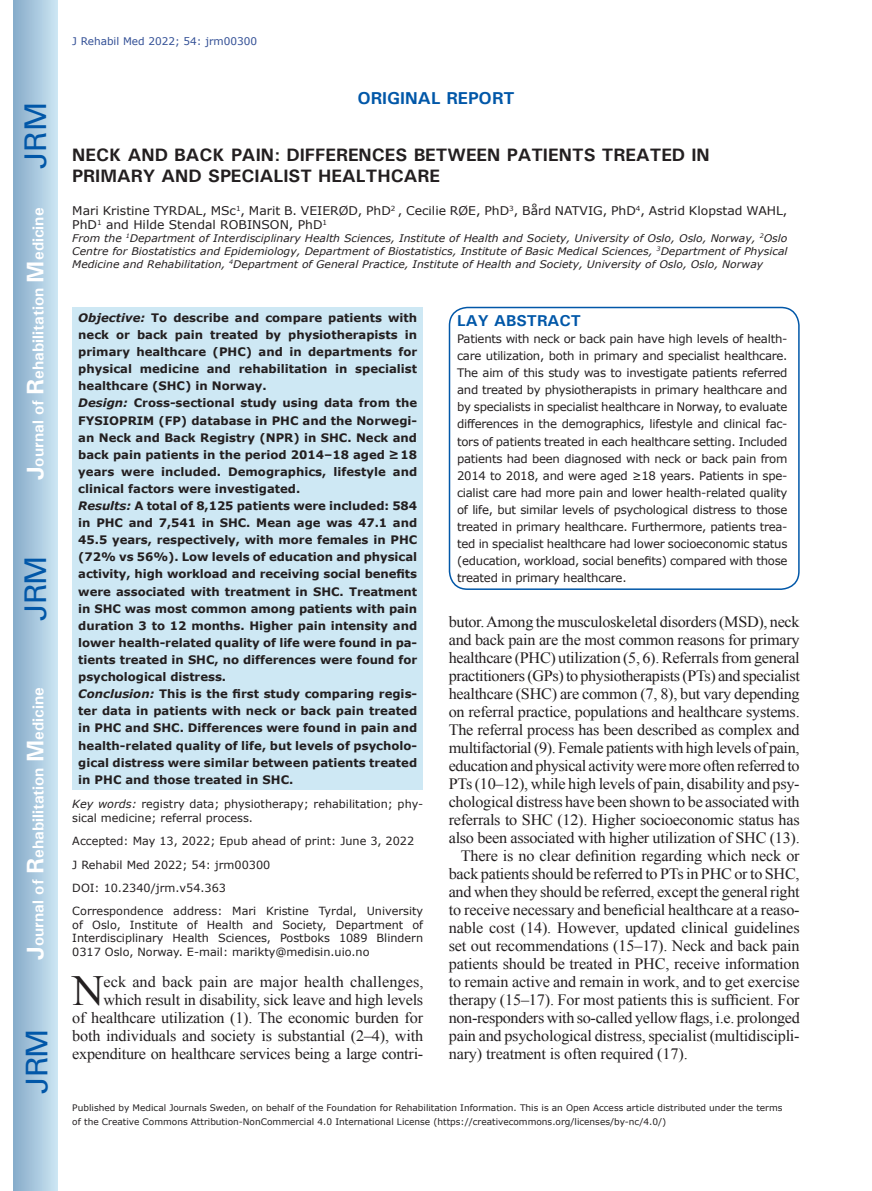
<style>
.page{position:relative;width:872px;height:1191px;background:#fff}
.page>*{position:absolute;margin:0;border:0;box-sizing:border-box;transform-origin:0 0}
.Drop_cap_text{font:42.9px "Times New Roman";color:#231f20}
.t1{font:30px "Univers";letter-spacing:-.03em;color:#0157a8}
.Aticle_tittle{font:700 18px/21.6px "Univers";color:#231f20}
.t2{font:700 17.25px "Univers";color:#0157a8}
.Drop_cap_text-2{font:15.75px/18px "Times New Roman";letter-spacing:-.015em;color:#231f20;text-align:justify}
.Txi{font:15.75px/18px "Times New Roman";letter-spacing:-.01em;color:#231f20;text-align:justify}
.t3{font:700 15.75px "Univers";color:#fff}
.Rubrik_2{font:700 15.75px "Univers";color:#0157a8}
.Author{font:12px/14.4px "Verdana";color:#231f20}
.Abstract{font:700 11.7px/17.1px "Verdana";color:#231f20;text-align:justify}
.Abstract-2{font:11.7px/17.1px "Verdana";letter-spacing:-.025em;color:#231f20;text-align:justify}
.Accept_Epub{font:11.25px/13.5px "Verdana";color:#231f20;text-align:justify}
.Keywords{font:11.25px/13.5px "Verdana";color:#231f20}
.Ref_sid{font:11.25px "Verdana";color:#231f20}
.Adress{font:italic 10.5px/12.8px "Verdana";color:#231f20;text-align:justify}
.t4{font:10.5px "Verdana";color:#324f95}
.t5{font:9px/13.5px "Verdana";color:#231f20}
.s1{font-size:24px}
.s2{font-style:italic}
</style>
<div class="page">
<div style="left:14px;top:0;width:43px;height:1191px;background:linear-gradient(to right,#88acca,#cbe5f2)"></div>
<div style="left:72px;top:307px;width:351px;height:483px;background:#cee8f4"></div>
<div style="left:449px;top:307px;width:350px;height:283px;border:2px solid #0157a8;border-radius:18px"></div>
<h2 class="t1" style="left:18px;top:169px;width:68px;rotate:-90deg">JRM</h2>
<h3 class="t3" style="left:28px;top:480px;width:274px;rotate:-90deg"><span class="s1">J</span>ournal of <span class="s1">R</span>ehabilitation <span class="s1">M</span>edicine</h3>
<h2 class="t1" style="left:18px;top:620px;width:67px;rotate:-90deg">JRM</h2>
<h3 class="t3" style="left:28px;top:959px;width:274px;rotate:-90deg"><span class="s1">J</span>ournal of <span class="s1">R</span>ehabilitation <span class="s1">M</span>edicine</h3>
<h2 class="t1" style="left:19px;top:1093px;width:67px;rotate:-90deg">JRM</h2>
<p class="t4" style="left:72px;top:35px;width:186px">J Rehabil Med 2022; 54: jrm00300</p>
<h3 class="t2" style="left:357px;top:87px;width:159px">ORIGINAL REPORT</h3>
<p class="Aticle_tittle" style="left:72px;top:143px;width:639px">NECK AND BACK PAIN: DIFFERENCES BETWEEN PATIENTS TREATED IN<br>PRIMARY AND SPECIALIST HEALTHCARE</p>
<p class="Author" style="left:72px;top:203px;width:716px">Mari Kristine TYRDAL, MSc<sup>1</sup>, Marit B. VEIERØD, PhD<sup>2</sup> , Cecilie RØE, PhD<sup>3</sup>, Bård NATVIG, PhD<sup>4</sup>, Astrid Klopstad WAHL,<br>PhD<sup>1</sup> and Hilde Stendal ROBINSON, PhD<sup>1</sup></p>
<p class="Adress" style="left:72px;top:232px;width:716px">From the <sup>1</sup>Department of Interdisciplinary Health Sciences, Institute of Health and Society, University of Oslo, Oslo, Norway, <sup>2</sup>Oslo Centre for Biostatistics and Epidemiology, Department of Biostatistics, Institute of Basic Medical Sciences, <sup>3</sup>Department of Physical Medicine and Rehabilitation, <sup>4</sup>Department of General Practice, Institute of Health and Society, University of Oslo, Oslo, Norway</p>
<p class="Abstract" style="left:78px;top:309px;width:340px"><span class="s2">Objective:</span> To describe and compare patients with neck or back pain treated by physiotherapists in primary healthcare (PHC) and in departments for physical medicine and rehabilitation in specialist healthcare (SHC) in Norway.</p>
<p class="Abstract" style="left:78px;top:395px;width:340px"><span class="s2">Design:</span> Cross-sectional study using data from the FYSIOPRIM (FP) database in PHC and the Norwegi&shy;an Neck and Back Registry (NPR) in SHC. Neck and back pain patients in the period 2014–18 aged ≥18 years were included. Demographics, lifestyle and clinical factors were investigated.</p>
<p class="Abstract" style="left:78px;top:497px;width:340px"><span class="s2">Results:</span> A total of 8,125 patients were included: 584 in PHC and 7,541 in SHC. Mean age was 47.1 and 45.5 years, respectively, with more females in PHC (72% vs 56%). Low levels of education and physical activity, high workload and receiving social benefits were associated with treatment in SHC. Treatment in SHC was most common among patients with pain duration 3 to 12 months. Higher pain intensity and lower health-related quality of life were found in pa&shy;tients treated in SHC, no differences were found for psychological distress.</p>
<p class="Abstract" style="left:78px;top:685px;width:340px"><span class="s2">Conclusion:</span> This is the first study comparing regis&shy;ter data in patients with neck or back pain treated in PHC and SHC. Differences were found in pain and health-related quality of life, but levels of psycholo&shy;gical distress were similar between patients treated in PHC and those treated in SHC.</p>
<p class="Keywords" style="left:72px;top:798px;width:352px"><span class="s2">Key words:</span> registry data; physiotherapy; rehabilitation; phy&shy;sical medicine; referral process.</p>
<p class="Accept_Epub" style="left:72px;top:834px;width:343px">Accepted: May 13, 2022; Epub ahead of print: June 3, 2022</p>
<p class="Accept_Epub" style="left:72px;top:858px;width:199px">J Rehabil Med 2022; 54: jrm00300</p>
<p class="Ref_sid" style="left:72px;top:880px;width:155px">DOI: 10.2340/jrm.v54.363</p>
<p class="Accept_Epub" style="left:72px;top:904px;width:352px">Correspondence address: Mari Kristine Tyrdal, University of Oslo, Institute of Health and Society, Department of Interdisciplinary Health Sciences, Postboks 1089 Blindern 0317 Oslo, Norway. E-mail: marikty@medisin.uio.no</p>
<p class="Drop_cap_text" style="left:72px;top:961px;width:33px">N</p>
<p class="Drop_cap_text-2" style="left:72px;top:972px;width:352px;text-align:right">eck and back pain are major health challenges, which result in disability, sick leave and high levels<br>of healthcare utilization (1). The economic burden for both individuals and society is substantial (2–4), with expenditure on healthcare services being a large contri-</p>
<p class="Rubrik_2" style="left:457px;top:310px;width:125px">LAY ABSTRACT</p>
<p class="Abstract-2" style="left:457px;top:330px;width:332px">Patients with neck or back pain have high levels of health&shy;care utilization, both in primary and specialist healthcare.<br>The aim of this study was to investigate patients referred and treated by physiotherapists in primary healthcare and by specialists in specialist healthcare in Norway, to evaluate differences in the demographics, lifestyle and clinical fac&shy;tors of patients treated in each healthcare setting. Included patients had been diagnosed with neck or back pain from 2014 to 2018, and were aged ≥18 years. Patients in spe&shy;cialist care had more pain and lower health-related quality of life, but similar levels of psychological distress to those treated in primary healthcare. Furthermore, patients trea&shy;ted in specialist healthcare had lower socioeconomic status (education, workload, social benefits) compared with those treated in primary healthcare.</p>
<p class="Drop_cap_text-2" style="left:449px;top:612px;width:352px">butor. Among the musculoskeletal disorders (MSD), neck and back pain are the most common reasons for primary healthcare (PHC) utilization (5, 6). Referrals from general practitioners (GPs) to physiotherapists (PTs) and specialist healthcare (SHC) are common (7, 8), but vary depending on referral practice, populations and healthcare systems.<br>The referral process has been described as complex and multifactorial (9). Female patients with high levels of pain, education and physical activity were more often referred to PTs (10–12), while high levels of pain, disability and psy&shy;chological distress have been shown to be associated with referrals to SHC (12). Higher socioeconomic status has also been associated with higher utilization of SHC (13).</p>
<p class="Txi" style="left:449px;top:846px;width:352px;text-indent:12px">There is no clear definition regarding which neck or back patients should be referred to PTs in PHC or to SHC, and when they should be referred, except the general right to receive necessary and beneficial healthcare at a reaso&shy;nable cost (14). However, updated clinical guidelines set out recommendations (15–17). Neck and back pain patients should be treated in PHC, receive information to remain active and remain in work, and to get exercise therapy (15–17). For most patients this is sufficient. For non-responders with so-called yellow flags, i.e. prolonged pain and psychological distress, specialist (multidiscipli&shy;nary) treatment is often required (17).</p>
<p class="t5" style="left:72px;top:1101px;width:711px">Published by Medical Journals Sweden, on behalf of the Foundation for Rehabilitation Information. This is an Open Access article distributed under the terms of the Creative Commons Attribution-NonCommercial 4.0 International License (https://creativecommons.org/licenses/by-nc/4.0/)</p>
</div>
